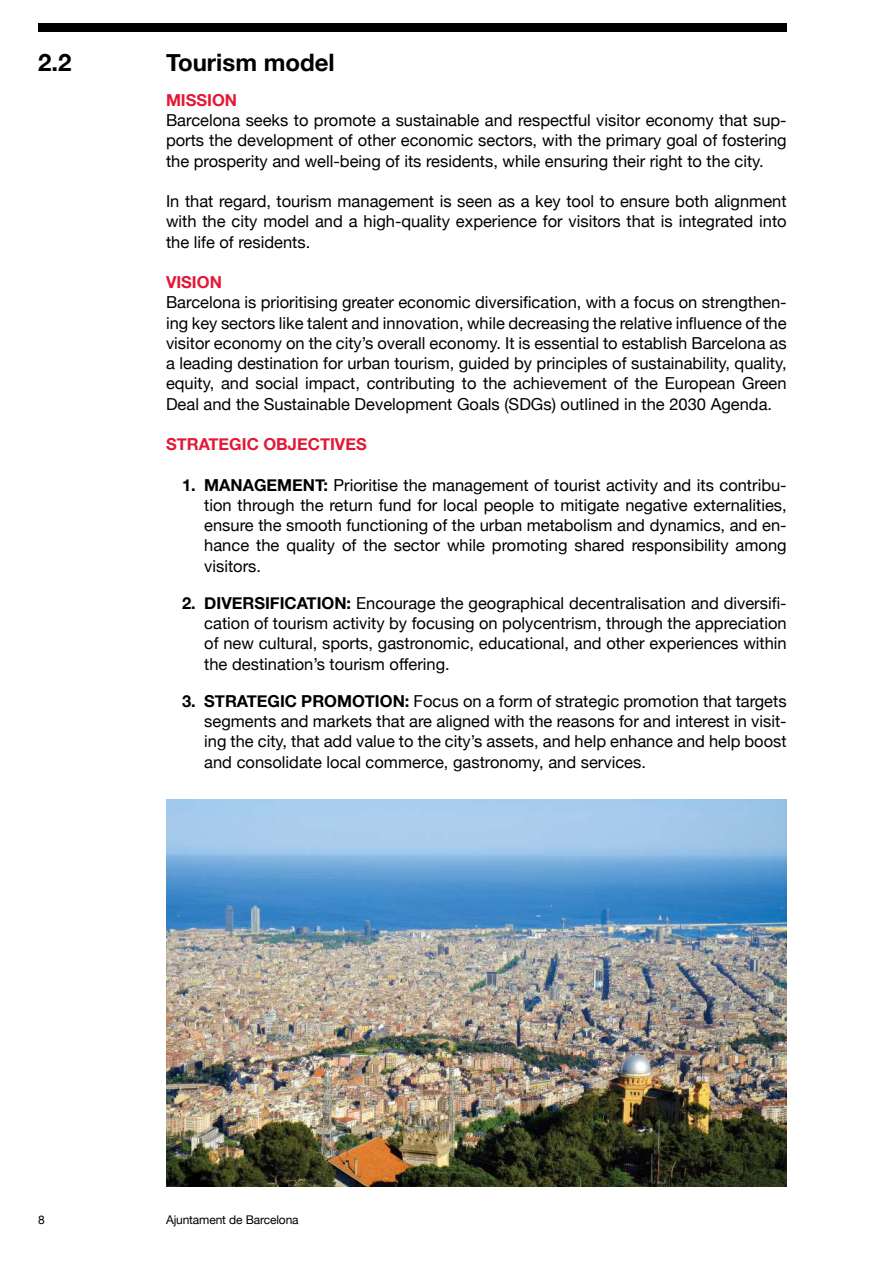
<style>
.page{position:relative;width:893px;height:1263px;background:#fff}
.page>*{position:absolute;margin:0;border:0;box-sizing:border-box;transform-origin:0 0}
.t1{font:700 24px "Helvetica Neue";color:#000}
.t2{font:16.5px/20.2px "Helvetica Neue";color:#000;text-align:justify}
.t3{font:700 16.5px "Helvetica Neue";color:#e31837}
.t4{font:12px "Helvetica Neue";letter-spacing:-.01em;color:#000}
.s1{font-weight:700}
</style>
<div class="page">
<div style="left:38px;top:23px;width:749px;height:9px;background:#000"></div>
<img style="left:166px;top:799px;width:621px;height:387px">
<h1 class="t1" style="left:38px;top:43px;width:35px">2.2</h1>
<h1 class="t1" style="left:166px;top:43px;width:170px">Tourism model</h1>
<p class="t3" style="left:166px;top:87px;width:73px">MISSION</p>
<p class="t2" style="left:166px;top:111px;width:622px">Barcelona seeks to promote a sustainable and respectful visitor economy that sup&shy;ports the development of other economic sectors, with the primary goal of fostering the prosperity and well-being of its residents, while ensuring their right to the city.</p>
<p class="t2" style="left:166px;top:192px;width:622px">In that regard, tourism management is seen as a key tool to ensure both alignment with the city model and a high-quality experience for visitors that is integrated into the life of residents.</p>
<p class="t3" style="left:166px;top:269px;width:57px">VISION</p>
<p class="t2" style="left:166px;top:293px;width:622px">Barcelona is prioritising greater economic diversification, with a focus on strengthen&shy;ing key sectors like talent and innovation, while decreasing the relative influence of the visitor economy on the city’s overall economy. It is essential to establish Barcelona as a leading destination for urban tourism, guided by principles of sustainability, quality, equity, and social impact, contributing to the achievement of the European Green Deal and the Sustainable Development Goals (SDGs) outlined in the 2030 Agenda.</p>
<p class="t3" style="left:166px;top:431px;width:202px">STRATEGIC OBJECTIVES</p>
<p class="t2" style="left:204px;top:475px;width:584px;text-indent:-22px"><span class="s1">1. MANAGEMENT:</span> Prioritise the management of tourist activity and its contribu&shy;tion through the return fund for local people to mitigate negative externalities, ensure the smooth functioning of the urban metabolism and dynamics, and en&shy;hance the quality of the sector while promoting shared responsibility among visitors.</p>
<p class="t2" style="left:204px;top:594px;width:584px;text-indent:-22px"><span class="s1">2. DIVERSIFICATION:</span> Encourage the geographical decentralisation and diversifi&shy;cation of tourism activity by focusing on polycentrism, through the appreciation of new cultural, sports, gastronomic, educational, and other experiences within the destination’s tourism offering.</p>
<p class="t2" style="left:204px;top:692px;width:584px;text-indent:-22px"><span class="s1">3. STRATEGIC PROMOTION:</span> Focus on a form of strategic promotion that targets segments and markets that are aligned with the reasons for and interest in visit&shy;ing the city, that add value to the city’s assets, and help enhance and help boost and consolidate local commerce, gastronomy, and services.</p>
<p class="t4" style="left:38px;top:1211px;width:8px">8</p>
<p class="t4" style="left:166px;top:1211px;width:134px">Ajuntament de Barcelona</p>
</div>
